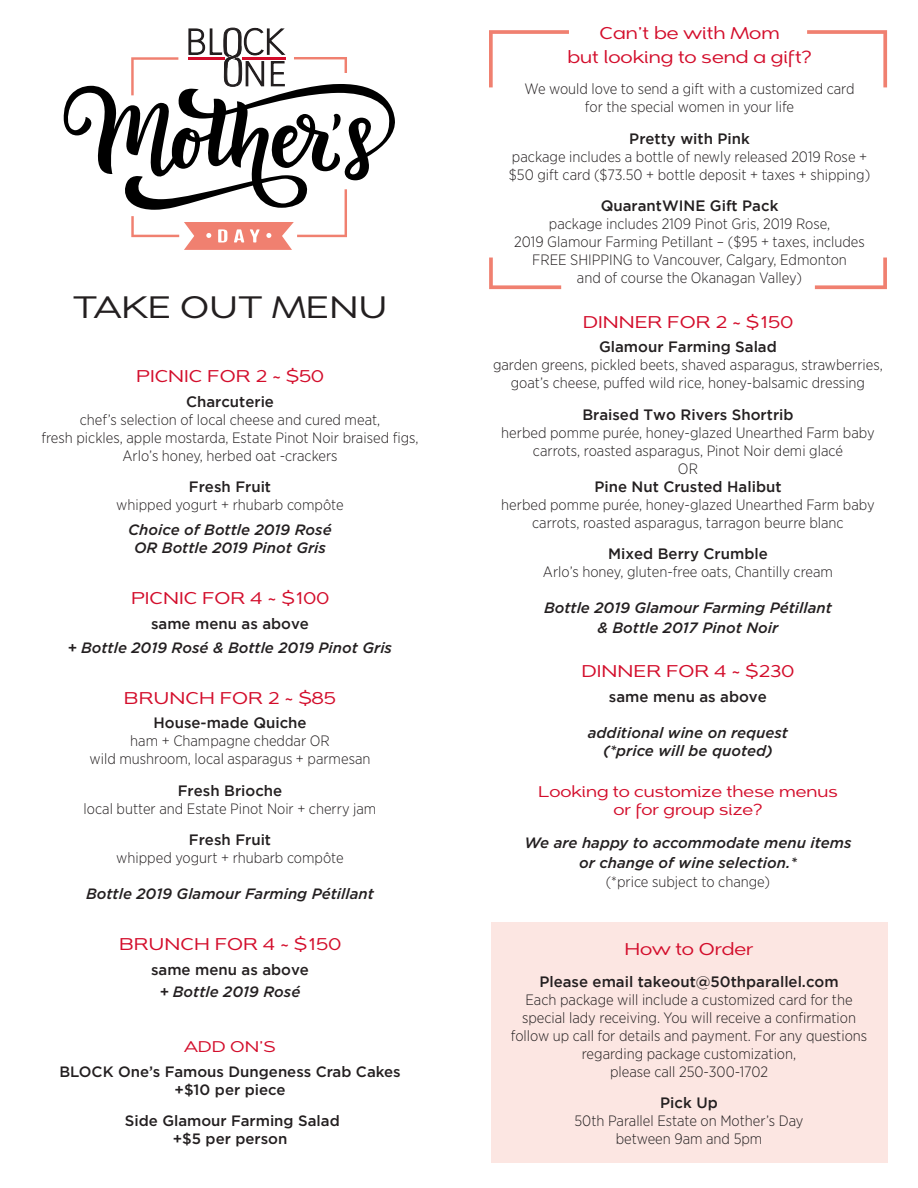
<style>
.page{position:relative;width:918px;height:1188px;background:#fff}
.page>*{position:absolute;margin:0;border:0;box-sizing:border-box;transform-origin:0 0}
.t1{font:30px "Dienstag";color:#231f20}
.t2{font:16.5px/24px "Dienstag";color:#d30d2b;text-align:center}
.t3{font:300 15px/18px "Gotham Narrow";color:#231f20;text-align:center}
.t4{font:italic 500 15px/18px "Gotham";color:#231f20;text-align:center}
.t5{font:500 15px "Gotham";color:#231f20}
.t6{font:500 15px/18px "Gotham";color:#231f20;text-align:center}
.t7{font:15px/18px "Dienstag";color:#d30d2b;text-align:center}
.s1{font-style:normal}
.s2{font-family:"Gotham";font-weight:500}
.s3{font-family:"Gotham Narrow";font-weight:300;font-style:normal}
</style>
<div class="page">
<div style="left:491px;top:922px;width:397px;height:241px;background:#fce6e2"></div>
<svg style="left:63px;top:27px;width:332px;height:223px"></svg>
<svg style="left:489px;top:30px;width:80px;height:57px"></svg>
<svg style="left:489px;top:258px;width:72px;height:31px"></svg>
<svg style="left:807px;top:30px;width:80px;height:57px"></svg>
<svg style="left:815px;top:258px;width:72px;height:31px"></svg>
<p class="t1" style="left:73px;top:287px;width:316px">TAKE OUT MENU</p>
<p class="t2" style="left:136px;top:365px;width:189px">PICNIC FOR 2 ~ $50</p>
<p class="t5" style="left:186px;top:393px;width:89px">Charcuterie</p>
<p class="t3" style="left:41px;top:410px;width:379px">chef’s selection of local cheese and cured meat,<br>fresh pickles, apple mostarda, Estate Pinot Noir braised figs,<br>Arlo’s honey, herbed oat -crackers</p>
<p class="t5" style="left:189px;top:478px;width:84px">Fresh Fruit</p>
<p class="t3" style="left:116px;top:495px;width:229px">whipped yogurt + rhubarb compôte</p>
<p class="t4" style="left:128px;top:520px;width:205px">Choice of Bottle 2019 Rosé<br>OR Bottle 2019 Pinot Gris</p>
<p class="t2" style="left:131px;top:587px;width:200px">PICNIC FOR 4 ~ $100</p>
<p class="t4" style="left:68px;top:611px;width:326px;line-height:24px"><span class="s1">same menu as above<br>+</span> Bottle 2019 Rosé &amp; Bottle 2019 Pinot Gris</p>
<p class="t2" style="left:124px;top:686px;width:214px">BRUNCH FOR 2 ~ $85</p>
<p class="t5" style="left:153px;top:714px;width:155px">House-made Quiche</p>
<p class="t3" style="left:90px;top:732px;width:282px">ham + Champagne cheddar OR<br>wild mushroom, local asparagus + parmesan</p>
<p class="t5" style="left:178px;top:782px;width:106px">Fresh Brioche</p>
<p class="t3" style="left:84px;top:799px;width:294px">local butter and Estate Pinot Noir + cherry jam</p>
<p class="t5" style="left:189px;top:831px;width:84px">Fresh Fruit</p>
<p class="t3" style="left:116px;top:849px;width:229px">whipped yogurt + rhubarb compôte</p>
<p class="t4" style="left:86px;top:885px;width:289px">Bottle 2019 Glamour Farming Pétillant</p>
<p class="t2" style="left:119px;top:933px;width:224px">BRUNCH FOR 4 ~ $150</p>
<p class="t5" style="left:151px;top:961px;width:160px">same menu as above</p>
<p class="t4" style="left:160px;top:982px;width:142px"><span class="s1">+</span> Bottle 2019 Rosé</p>
<p class="t7" style="left:184px;top:1038px;width:93px">ADD ON’S</p>
<p class="t6" style="left:59px;top:1062px;width:343px">BLOCK One’s Famous Dungeness Crab Cakes +$10 per piece</p>
<p class="t6" style="left:125px;top:1112px;width:216px">Side Glamour Farming Salad +$5 per person</p>
<p class="t2" style="left:568px;top:22px;width:246px">Can’t be with Mom<br>but looking to send a gift?</p>
<p class="t3" style="left:525px;top:80px;width:332px">We would love to send a gift with a customized card for the special women in your life</p>
<p class="t5" style="left:629px;top:130px;width:122px">Pretty with Pink</p>
<p class="t3" style="left:509px;top:147px;width:363px;text-align:left">package includes a bottle of newly released 2019 Rose + $50 gift card ($73.50 + bottle deposit + taxes + shipping)</p>
<p class="t5" style="left:601px;top:197px;width:179px">QuarantWINE Gift Pack</p>
<p class="t3" style="left:514px;top:215px;width:352px">package includes 2109 Pinot Gris, 2019 Rose,<br>2019 Glamour Farming Petillant – ($95 + taxes, includes FREE SHIPPING to Vancouver, Calgary, Edmonton<br>and of course the Okanagan Valley)</p>
<p class="t2" style="left:583px;top:311px;width:212px">DINNER FOR 2 ~ $150</p>
<p class="t5" style="left:599px;top:339px;width:179px">Glamour Farming Salad</p>
<p class="t3" style="left:493px;top:356px;width:391px">garden greens, pickled beets, shaved asparagus, strawberries, goat’s cheese, puffed wild rice, honey-balsamic dressing</p>
<p class="t5" style="left:582px;top:406px;width:213px">Braised Two Rivers Shortrib</p>
<p class="t3" style="left:501px;top:423px;width:375px">herbed pomme purée, honey-glazed Unearthed Farm baby carrots, roasted asparagus, Pinot Noir demi glacé<br>OR<br><span class="s2">Pine Nut Crusted Halibut</span></p>
<p class="t3" style="left:501px;top:495px;width:375px">herbed pomme purée, honey-glazed Unearthed Farm baby carrots, roasted asparagus, tarragon beurre blanc</p>
<p class="t5" style="left:608px;top:546px;width:161px">Mixed Berry Crumble</p>
<p class="t3" style="left:543px;top:563px;width:292px">Arlo’s honey, gluten-free oats, Chantilly cream</p>
<p class="t4" style="left:544px;top:599px;width:289px">Bottle 2019 Glamour Farming Pétillant</p>
<p class="t4" style="left:598px;top:618px;width:182px">&amp; Bottle 2017 Pinot Noir</p>
<p class="t2" style="left:582px;top:660px;width:214px">DINNER FOR 4 ~ $230</p>
<p class="t5" style="left:609px;top:688px;width:160px">same menu as above</p>
<p class="t4" style="left:588px;top:723px;width:202px">additional wine on request (*price will be quoted)</p>
<p class="t7" style="left:538px;top:784px;width:301px">Looking to customize these menus or for group size?</p>
<p class="t4" style="left:524px;top:833px;width:329px;line-height:19.5px">We are happy to accommodate menu items or change of wine selection.*<br><span class="s3">(*price subject to change)</span></p>
<p class="t2" style="left:624px;top:938px;width:131px">How to Order</p>
<p class="t3" style="left:511px;top:972px;width:358px"><span class="s2">Please email takeout@50thparallel.com<br></span>Each package will include a customized card for the special lady receiving. You will receive a confirmation follow up call for details and payment. For any questions regarding package customization,<br>please call 250-300-1702</p>
<p class="t3" style="left:575px;top:1094px;width:231px"><span class="s2">Pick Up<br></span>50th Parallel Estate on Mother’s Day between 9am and 5pm</p>
</div>
